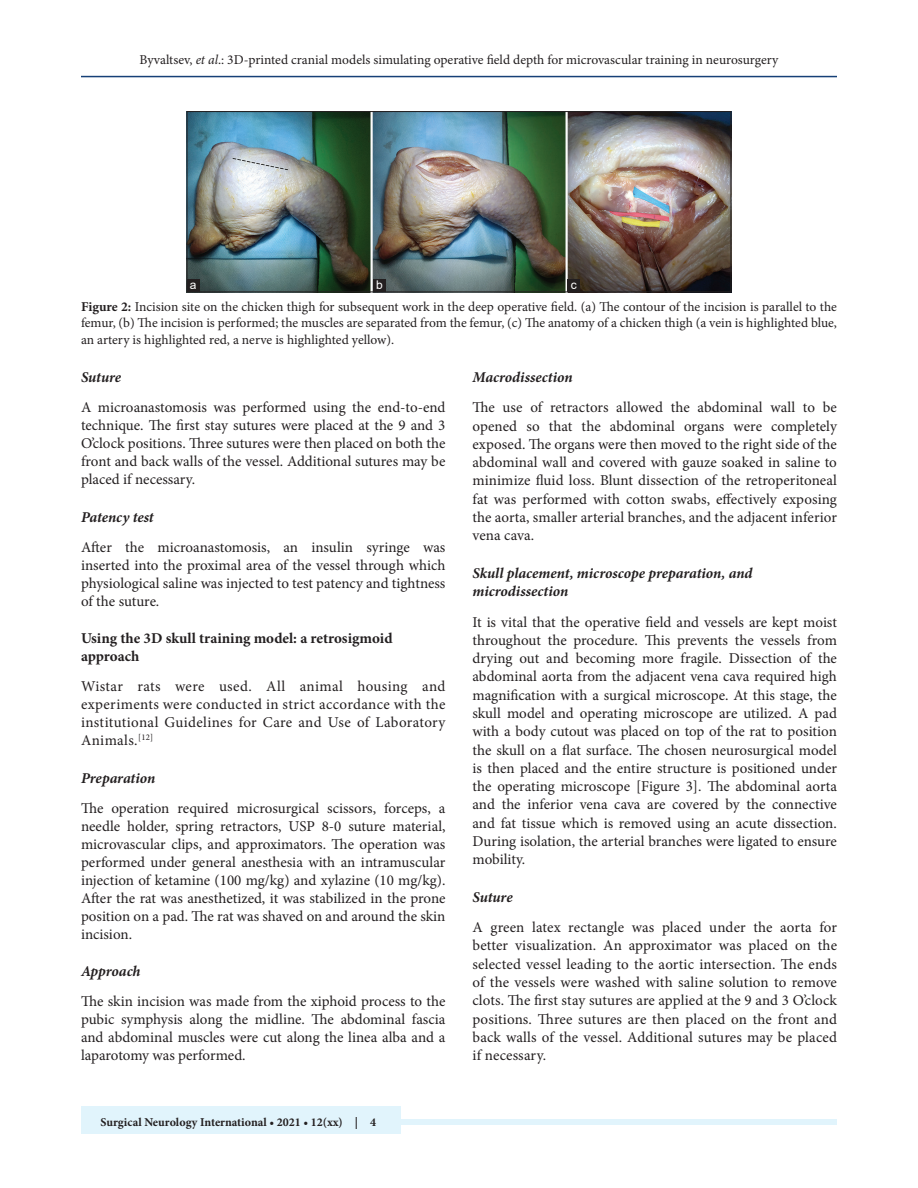
<style>
.page{position:relative;width:918px;height:1188px;background:#fff}
.page>*{position:absolute;margin:0;border:0;box-sizing:border-box;transform-origin:0 0}
.TX{font:15px/18.3px "Minion Pro";color:#231f20;text-align:justify}
.t1{font:italic 700 15px/18.3px "Minion Pro";letter-spacing:-.005em;color:#231f20}
.t2{font:700 15px/18px "Minion Pro";color:#231f20}
.FGC{font:13.5px/16.5px "Minion Pro";color:#231f20;text-align:justify}
.t3{font:700 12px "Minion Pro";color:#231f20}
.LABEL{font:12px "Arial";color:#fff}
.s1{font-style:italic}
.s2{font-weight:700}
</style>
<div class="page">
<hr style="left:81px;top:76px;width:756px;height:1px;background:#164077">
<div style="left:81px;top:1119px;width:756px;height:6px;background:#e1f4fc"></div>
<div style="left:81px;top:1106px;width:319px;height:28px;background:#e1f4fc"></div>
<img style="left:189px;top:113px;width:540px;height:177px">
<div style="left:187px;top:111px;width:544px;height:181px;border:1px solid #231f20"></div>
<div style="left:187px;top:279px;width:13px;height:13px;background:#231f20"></div>
<div style="left:373px;top:279px;width:13px;height:13px;background:#231f20"></div>
<div style="left:567px;top:279px;width:13px;height:13px;background:#231f20"></div>
<p class="FGC" style="left:140px;top:51px;width:640px">Byvaltsev, <span class="s1">et al</span>.: 3D-printed cranial models simulating operative field depth for microvascular training in neurosurgery</p>
<p class="LABEL" style="left:190px;top:277px;width:8px">a</p>
<p class="LABEL" style="left:376px;top:277px;width:8px">b</p>
<p class="LABEL" style="left:571px;top:276px;width:7px">c</p>
<p class="FGC" style="left:81px;top:298px;width:758px"><span class="s2">Figure 2:</span> Incision site on the chicken thigh for subsequent work in the deep operative field. (a) The contour of the incision is parallel to the femur, (b) The incision is performed; the muscles are separated from the femur, (c) The anatomy of a chicken thigh (a vein is highlighted blue, an artery is highlighted red, a nerve is highlighted yellow).</p>
<h3 class="t1" style="left:81px;top:368px;width:42px">Suture</h3>
<p class="TX" style="left:81px;top:398px;width:366px">A microanastomosis was performed using the end-to-end technique. The first stay sutures were placed at the 9 and 3<br>O’clock positions. Three sutures were then placed on both the front and back walls of the vessel. Additional sutures may be placed if necessary.</p>
<h3 class="t1" style="left:81px;top:507px;width:74px">Patency test</h3>
<p class="TX" style="left:81px;top:538px;width:366px">After the microanastomosis, an insulin syringe was inserted into the proximal area of the vessel through which physiological saline was injected to test patency and tightness of the suture.</p>
<h2 class="t2" style="left:81px;top:629px;width:313px">Using the 3D skull training model: a retrosigmoid approach</h2>
<p class="TX" style="left:81px;top:677px;width:366px">Wistar rats were used. All animal housing and experiments were conducted in strict accordance with the institutional Guidelines for Care and Use of Laboratory Animals.<sup>[12]</sup></p>
<h3 class="t1" style="left:81px;top:768px;width:76px">Preparation</h3>
<p class="TX" style="left:81px;top:799px;width:366px">The operation required microsurgical scissors, forceps, a needle holder, spring retractors, USP 8-0 suture material, microvascular clips, and approximators. The operation was performed under general anesthesia with an intramuscular injection of ketamine (100 mg/kg) and xylazine (10 mg/kg).<br>After the rat was anesthetized, it was stabilized in the prone position on a pad. The rat was shaved on and around the skin incision.</p>
<h3 class="t1" style="left:81px;top:962px;width:61px">Approach</h3>
<p class="TX" style="left:81px;top:992px;width:366px">The skin incision was made from the xiphoid process to the pubic symphysis along the midline. The abdominal fascia and abdominal muscles were cut along the linea alba and a laparotomy was performed.</p>
<p class="t3" style="left:100px;top:1113px;width:277px">Surgical Neurology International • 2021 • 12(xx) | 4</p>
<h3 class="t1" style="left:472px;top:368px;width:102px">Macrodissection</h3>
<p class="TX" style="left:472px;top:399px;width:366px">The use of retractors allowed the abdominal wall to be opened so that the abdominal organs were completely exposed. The organs were then moved to the right side of the abdominal wall and covered with gauze soaked in saline to minimize fluid loss. Blunt dissection of the retroperitoneal fat was performed with cotton swabs, effectively exposing the aorta, smaller arterial branches, and the adjacent inferior vena cava.</p>
<h3 class="t1" style="left:472px;top:564px;width:282px">Skull placement, microscope preparation, and microdissection</h3>
<p class="TX" style="left:472px;top:613px;width:366px">It is vital that the operative field and vessels are kept moist throughout the procedure. This prevents the vessels from drying out and becoming more fragile. Dissection of the abdominal aorta from the adjacent vena cava required high magnification with a surgical microscope. At this stage, the skull model and operating microscope are utilized. A pad with a body cutout was placed on top of the rat to position the skull on a flat surface. The chosen neurosurgical model is then placed and the entire structure is positioned under the operating microscope [Figure 3]. The abdominal aorta and the inferior vena cava are covered by the connective and fat tissue which is removed using an acute dissection.<br>During isolation, the arterial branches were ligated to ensure mobility.</p>
<h3 class="t1" style="left:472px;top:888px;width:42px">Suture</h3>
<p class="TX" style="left:472px;top:918px;width:366px">A green latex rectangle was placed under the aorta for better visualization. An approximator was placed on the selected vessel leading to the aortic intersection. The ends of the vessels were washed with saline solution to remove clots. The first stay sutures are applied at the 9 and 3 O’clock positions. Three sutures are then placed on the front and back walls of the vessel. Additional sutures may be placed if necessary.</p>
</div>
